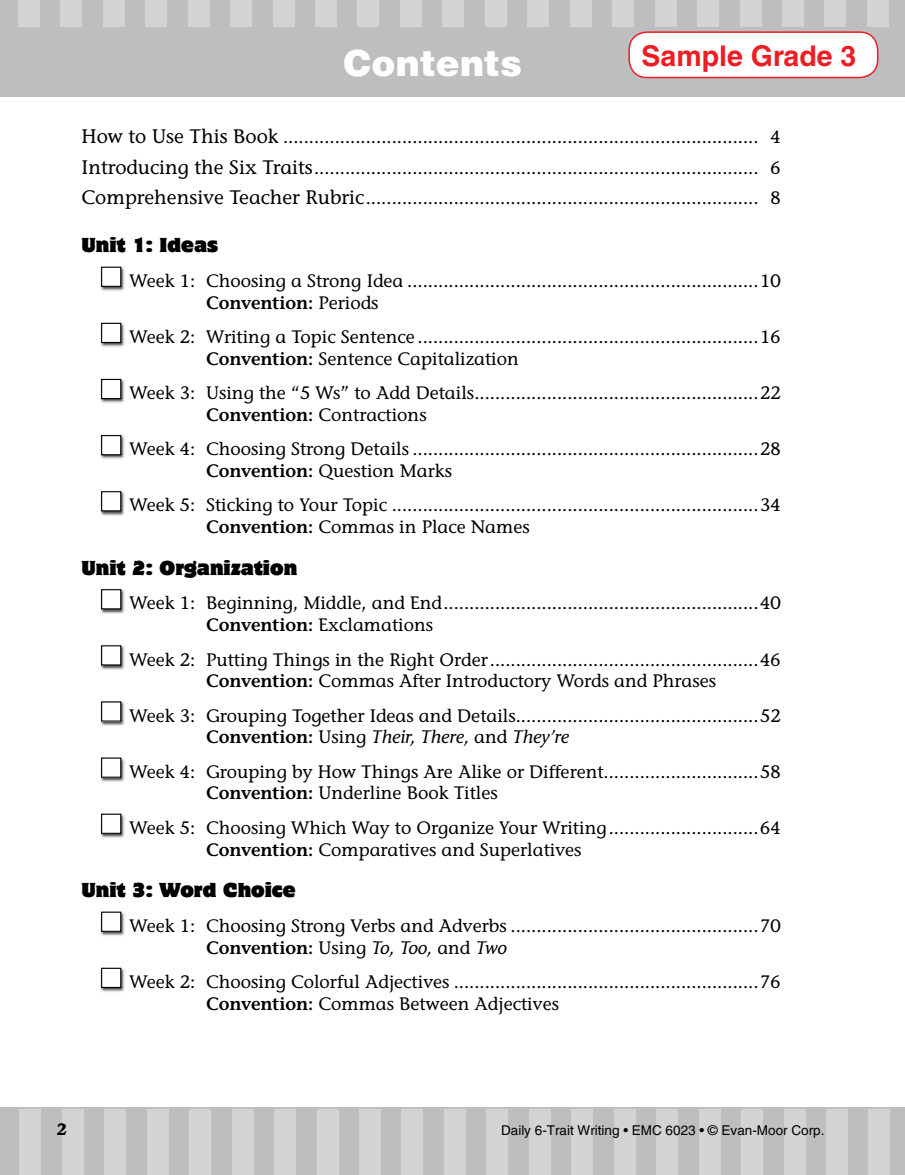
<style>
.page{position:relative;width:905px;height:1175px;background:#fff}
.page>*{position:absolute;margin:0;border:0;box-sizing:border-box;transform-origin:0 0}
.t1{font:900 36px "Helvetica LT Std";letter-spacing:.005em;color:#fff}
.t2{font:700 28.5px "Helvetica LT Std";color:#ed1d24}
.t3{font:500 18px/21.6px "Stone Informal Std";color:#000}
.t4{font:18px "Motter Corpus Std";color:#000}
.t5{font:700 16.5px "Stone Informal Std";color:#000}
.t6{font:13.5px "Helvetica LT Std";color:#000}
.s1{font-size:19.5px}
.s2{font-weight:600}
.s3{font-style:italic}
</style>
<div class="page">
<div style="left:0;top:1107px;width:904px;height:67px;background:#bcbec0"></div>
<div style="left:20px;top:1109px;width:21px;height:65px;background:#d1d3d4"></div>
<div style="left:62px;top:1109px;width:21px;height:65px;background:#d1d3d4"></div>
<div style="left:105px;top:1109px;width:21px;height:65px;background:#d1d3d4"></div>
<div style="left:147px;top:1109px;width:21px;height:65px;background:#d1d3d4"></div>
<div style="left:189px;top:1109px;width:22px;height:65px;background:#d1d3d4"></div>
<div style="left:232px;top:1109px;width:21px;height:65px;background:#d1d3d4"></div>
<div style="left:274px;top:1109px;width:22px;height:65px;background:#d1d3d4"></div>
<div style="left:317px;top:1109px;width:21px;height:65px;background:#d1d3d4"></div>
<div style="left:359px;top:1109px;width:21px;height:65px;background:#d1d3d4"></div>
<div style="left:402px;top:1109px;width:21px;height:65px;background:#d1d3d4"></div>
<div style="left:444px;top:1109px;width:21px;height:65px;background:#d1d3d4"></div>
<div style="left:486px;top:1109px;width:22px;height:65px;background:#d1d3d4"></div>
<div style="left:529px;top:1109px;width:21px;height:65px;background:#d1d3d4"></div>
<div style="left:571px;top:1109px;width:22px;height:65px;background:#d1d3d4"></div>
<div style="left:614px;top:1109px;width:21px;height:65px;background:#d1d3d4"></div>
<div style="left:656px;top:1109px;width:21px;height:65px;background:#d1d3d4"></div>
<div style="left:699px;top:1109px;width:21px;height:65px;background:#d1d3d4"></div>
<div style="left:741px;top:1109px;width:21px;height:65px;background:#d1d3d4"></div>
<div style="left:783px;top:1109px;width:22px;height:65px;background:#d1d3d4"></div>
<div style="left:826px;top:1109px;width:21px;height:65px;background:#d1d3d4"></div>
<div style="left:868px;top:1109px;width:22px;height:65px;background:#d1d3d4"></div>
<div style="left:0;top:0;width:904px;height:96px;background:#bcbec0"></div>
<div style="left:18px;top:0;width:21px;height:26px;background:#d1d3d4"></div>
<div style="left:61px;top:0;width:21px;height:26px;background:#d1d3d4"></div>
<div style="left:103px;top:0;width:21px;height:26px;background:#d1d3d4"></div>
<div style="left:145px;top:0;width:22px;height:26px;background:#d1d3d4"></div>
<div style="left:188px;top:0;width:21px;height:26px;background:#d1d3d4"></div>
<div style="left:230px;top:0;width:22px;height:26px;background:#d1d3d4"></div>
<div style="left:273px;top:0;width:21px;height:26px;background:#d1d3d4"></div>
<div style="left:315px;top:0;width:21px;height:26px;background:#d1d3d4"></div>
<div style="left:358px;top:0;width:21px;height:26px;background:#d1d3d4"></div>
<div style="left:400px;top:0;width:21px;height:26px;background:#d1d3d4"></div>
<div style="left:443px;top:0;width:21px;height:26px;background:#d1d3d4"></div>
<div style="left:485px;top:0;width:21px;height:26px;background:#d1d3d4"></div>
<div style="left:527px;top:0;width:22px;height:26px;background:#d1d3d4"></div>
<div style="left:570px;top:0;width:21px;height:26px;background:#d1d3d4"></div>
<div style="left:612px;top:0;width:21px;height:26px;background:#d1d3d4"></div>
<div style="left:655px;top:0;width:21px;height:26px;background:#d1d3d4"></div>
<div style="left:697px;top:0;width:21px;height:26px;background:#d1d3d4"></div>
<div style="left:740px;top:0;width:21px;height:26px;background:#d1d3d4"></div>
<div style="left:782px;top:0;width:21px;height:26px;background:#d1d3d4"></div>
<div style="left:824px;top:0;width:22px;height:26px;background:#d1d3d4"></div>
<div style="left:867px;top:0;width:21px;height:26px;background:#d1d3d4"></div>
<img style="left:100px;top:266px;width:25px;height:25px">
<div style="left:102px;top:267px;width:19px;height:19px;background:#fff"></div>
<div style="left:101px;top:267px;width:20px;height:20px;border:1px solid #000"></div>
<img style="left:100px;top:322px;width:25px;height:25px">
<div style="left:102px;top:323px;width:19px;height:19px;background:#fff"></div>
<div style="left:101px;top:323px;width:20px;height:20px;border:1px solid #000"></div>
<img style="left:100px;top:378px;width:25px;height:25px">
<div style="left:102px;top:379px;width:19px;height:19px;background:#fff"></div>
<div style="left:101px;top:379px;width:20px;height:20px;border:1px solid #000"></div>
<img style="left:100px;top:435px;width:25px;height:24px">
<div style="left:102px;top:435px;width:19px;height:20px;background:#fff"></div>
<div style="left:101px;top:435px;width:20px;height:20px;border:1px solid #000"></div>
<img style="left:100px;top:491px;width:25px;height:24px">
<div style="left:102px;top:492px;width:19px;height:19px;background:#fff"></div>
<div style="left:101px;top:491px;width:20px;height:20px;border:1px solid #000"></div>
<img style="left:100px;top:589px;width:25px;height:24px">
<div style="left:102px;top:589px;width:19px;height:20px;background:#fff"></div>
<div style="left:101px;top:589px;width:20px;height:20px;border:1px solid #000"></div>
<img style="left:100px;top:645px;width:25px;height:25px">
<div style="left:102px;top:646px;width:19px;height:19px;background:#fff"></div>
<div style="left:101px;top:645px;width:20px;height:20px;border:1px solid #000"></div>
<img style="left:100px;top:701px;width:25px;height:25px">
<div style="left:102px;top:702px;width:19px;height:19px;background:#fff"></div>
<div style="left:101px;top:701px;width:20px;height:20px;border:1px solid #000"></div>
<img style="left:100px;top:757px;width:25px;height:25px">
<div style="left:102px;top:758px;width:19px;height:19px;background:#fff"></div>
<div style="left:101px;top:757px;width:20px;height:20px;border:1px solid #000"></div>
<img style="left:100px;top:813px;width:25px;height:25px">
<div style="left:102px;top:814px;width:19px;height:19px;background:#fff"></div>
<div style="left:101px;top:813px;width:20px;height:21px;border:1px solid #000"></div>
<img style="left:100px;top:911px;width:25px;height:25px">
<div style="left:102px;top:912px;width:19px;height:19px;background:#fff"></div>
<div style="left:101px;top:911px;width:20px;height:21px;border:1px solid #000"></div>
<img style="left:100px;top:967px;width:25px;height:25px">
<div style="left:102px;top:968px;width:19px;height:19px;background:#fff"></div>
<div style="left:101px;top:967px;width:20px;height:21px;border:1px solid #000"></div>
<div style="left:629px;top:32px;width:248px;height:45px;background:#fff;border-radius:18px"></div>
<div style="left:628px;top:31px;width:250px;height:47px;border:2px solid #ed1d24;border-radius:18px"></div>
<h1 class="t1" style="left:343px;top:40px;width:180px">Contents</h1>
<h2 class="t2" style="left:641px;top:39px;width:216px">Sample Grade 3</h2>
<p class="t3" style="left:82px;top:122px;width:700px;line-height:30.2px;text-align:justify"><span class="s1">How to Use This Book</span> ............................................................................................ 4<br><span class="s1">Introducing the Six Traits</span> ...................................................................................... 6<br><span class="s1">Comprehensive Teacher Rubric</span> ............................................................................ 8</p>
<p class="t4" style="left:82px;top:234px;width:138px">Unit 1: Ideas</p>
<p class="t3" style="left:206px;top:270px;width:576px;text-indent:-76px">Week 1: Choosing a Strong Idea ....................................................................10<br><span class="s2">Convention:</span> Periods</p>
<p class="t3" style="left:206px;top:326px;width:576px;text-indent:-76px">Week 2: Writing a Topic Sentence ..................................................................16<br><span class="s2">Convention:</span> Sentence Capitalization</p>
<p class="t3" style="left:206px;top:382px;width:576px;text-indent:-76px">Week 3: Using the “5 Ws” to Add Details .......................................................22<br><span class="s2">Convention:</span> Contractions</p>
<p class="t3" style="left:206px;top:438px;width:576px;text-indent:-76px">Week 4: Choosing Strong Details ...................................................................28<br><span class="s2">Convention:</span> Question Marks</p>
<p class="t3" style="left:206px;top:494px;width:576px;text-indent:-76px">Week 5: Sticking to Your Topic .......................................................................34<br><span class="s2">Convention:</span> Commas in Place Names</p>
<p class="t4" style="left:81px;top:556px;width:217px">Unit 2: Organization</p>
<p class="t3" style="left:206px;top:592px;width:576px;text-indent:-76px">Week 1: Beginning, Middle, and End .............................................................40<br><span class="s2">Convention:</span> Exclamations</p>
<p class="t3" style="left:206px;top:648px;width:576px;text-indent:-76px">Week 2: Putting Things in the Right Order ....................................................46<br><span class="s2">Convention:</span> Commas After Introductory Words and Phrases</p>
<p class="t3" style="left:206px;top:704px;width:576px;text-indent:-76px">Week 3: Grouping Together Ideas and Details...............................................52<br><span class="s2">Convention:</span> Using <span class="s3">Their, There,</span> and <span class="s3">They’re</span></p>
<p class="t3" style="left:206px;top:760px;width:576px;text-indent:-76px">Week 4: Grouping by How Things Are Alike or Different ..............................58<br><span class="s2">Convention:</span> Underline Book Titles</p>
<p class="t3" style="left:206px;top:817px;width:576px;text-indent:-76px">Week 5: Choosing Which Way to Organize Your Writing .............................64<br><span class="s2">Convention:</span> Comparatives and Superlatives</p>
<p class="t4" style="left:81px;top:878px;width:216px">Unit 3: Word Choice</p>
<p class="t3" style="left:206px;top:914px;width:576px;text-indent:-76px">Week 1: Choosing Strong Verbs and Adverbs ................................................70<br><span class="s2">Convention:</span> Using <span class="s3">To, Too,</span> and <span class="s3">Two</span></p>
<p class="t3" style="left:206px;top:971px;width:576px;text-indent:-76px">Week 2: Choosing Colorful Adjectives ...........................................................76<br><span class="s2">Convention:</span> Commas Between Adjectives</p>
<p class="t5" style="left:57px;top:1119px;width:12px">2</p>
<p class="t6" style="left:501px;top:1122px;width:325px">Daily 6-Trait Writing • EMC 6023 • © Evan-Moor Corp.</p>
</div>
